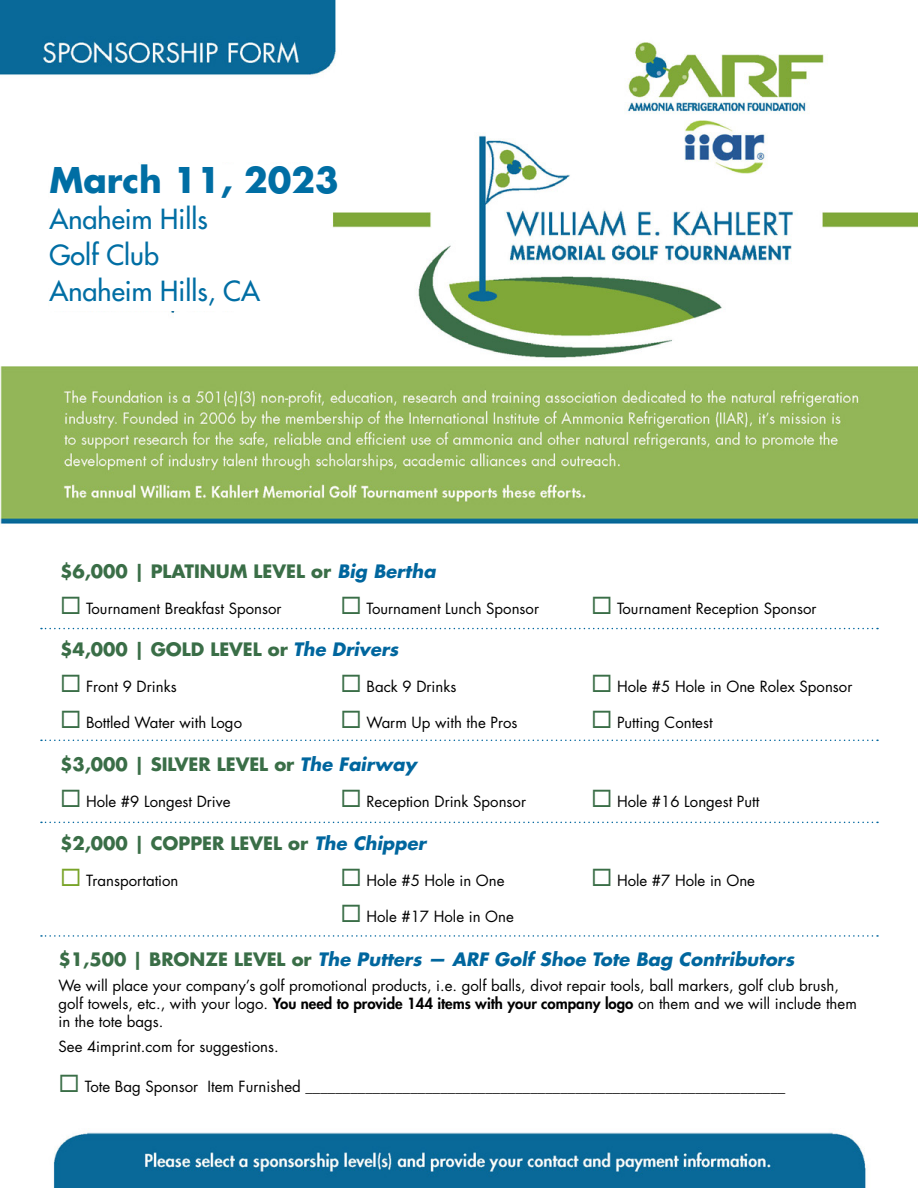
<style>
.page{position:relative;width:918px;height:1188px;background:#fff}
.page>*{position:absolute;margin:0;border:0;box-sizing:border-box;transform-origin:0 0}
.t1{font:700 34.5px "Futura Std";color:#006ea4}
.t2{font:500 27px "Futura Std";color:#006ea4}
.t3{font:700 18px "Futura Std";color:#3a6e47}
.t4{font:italic 700 18px "Futura Std";color:#00669e}
.t5{font:15px/18px "Futura Std";color:#000}
.s1{font-style:italic;color:#00669e}
.s2{color:#3a6e47}
.s3{color:#79a429}
.s4{font-style:normal;color:#3a6e47}
.s5{font-weight:800}
</style>
<div class="page">
<img style="left:0;top:0;width:918px;height:524px">
<svg style="left:50px;top:164px;width:357px;height:147px"></svg>
<img style="left:53px;top:1132px;width:813px;height:56px">
<svg style="left:41px;top:628px;width:837px;height:1px"></svg>
<svg style="left:41px;top:740px;width:837px;height:1px"></svg>
<svg style="left:41px;top:822px;width:837px;height:1px"></svg>
<svg style="left:41px;top:935px;width:837px;height:2px"></svg>
<p class="t1" style="left:50px;top:157px;width:291px">March 11, 2023</p>
<p class="t2" style="left:50px;top:202px;width:160px">Anaheim Hills</p>
<p class="t2" style="left:50px;top:238px;width:111px">Golf Club</p>
<p class="t2" style="left:50px;top:274px;width:212px">Anaheim Hills, CA</p>
<p class="t3" style="left:60px;top:559px;width:377px">$6,000 | PLATINUM LEVEL or <span class="s1">Big Bertha</span></p>
<p class="t5" style="left:60px;top:599px;width:223px"><span class="s2">◻</span> Tournament Breakfast Sponsor</p>
<p class="t5" style="left:340px;top:599px;width:200px"><span class="s2">◻</span> Tournament Lunch Sponsor</p>
<p class="t5" style="left:591px;top:599px;width:227px"><span class="s2">◻</span> Tournament Reception Sponsor</p>
<p class="t3" style="left:60px;top:638px;width:340px">$4,000 | GOLD LEVEL or <span class="s1">The Drivers</span></p>
<p class="t5" style="left:60px;top:678px;width:118px"><span class="s2">◻</span> Front 9 Drinks</p>
<p class="t5" style="left:340px;top:678px;width:117px"><span class="s2">◻</span> Back 9 Drinks</p>
<p class="t5" style="left:591px;top:678px;width:263px"><span class="s2">◻</span> Hole #5 Hole in One Rolex Sponsor</p>
<p class="t5" style="left:60px;top:714px;width:184px"><span class="s2">◻</span> Bottled Water with Logo</p>
<p class="t5" style="left:340px;top:714px;width:179px"><span class="s2">◻</span> Warm Up with the Pros</p>
<p class="t5" style="left:591px;top:714px;width:123px"><span class="s2">◻</span> Putting Contest</p>
<p class="t3" style="left:60px;top:752px;width:358px">$3,000 | SILVER LEVEL or <span class="s1">The Fairway</span></p>
<p class="t5" style="left:60px;top:793px;width:172px"><span class="s2">◻</span> Hole #9 Longest Drive</p>
<p class="t5" style="left:340px;top:793px;width:187px"><span class="s2">◻</span> Reception Drink Sponsor</p>
<p class="t5" style="left:591px;top:793px;width:170px"><span class="s2">◻</span> Hole #16 Longest Putt</p>
<p class="t3" style="left:60px;top:831px;width:367px">$2,000 | COPPER LEVEL or <span class="s1">The Chipper</span></p>
<p class="t5" style="left:60px;top:871px;width:120px"><span class="s3">◻</span> Transportation</p>
<p class="t5" style="left:340px;top:871px;width:166px"><span class="s2">◻</span> Hole #5 Hole in One</p>
<p class="t5" style="left:591px;top:871px;width:166px"><span class="s2">◻</span> Hole #7 Hole in One</p>
<p class="t5" style="left:340px;top:907px;width:175px"><span class="s2">◻</span> Hole #17 Hole in One</p>
<p class="t4" style="left:58px;top:947px;width:737px"><span class="s4">$1,500 | BRONZE LEVEL or</span> The Putters — ARF Golf Shoe Tote Bag Contributors</p>
<p class="t5" style="left:58px;top:976px;width:800px">We will place your company’s golf promotional products, i.e. golf balls, divot repair tools, ball markers, golf club brush, golf towels, etc., with your logo. <span class="s5">You need to provide 144 items with your company logo</span> on them and we will include them in the tote bags.</p>
<p class="t5" style="left:58px;top:1037px;width:222px">See 4imprint.com for suggestions.</p>
<p class="t5" style="left:58px;top:1078px;width:728px"><span class="s2">◻</span> Tote Bag Sponsor Item Furnished ________________________________________________________________</p>
</div>
